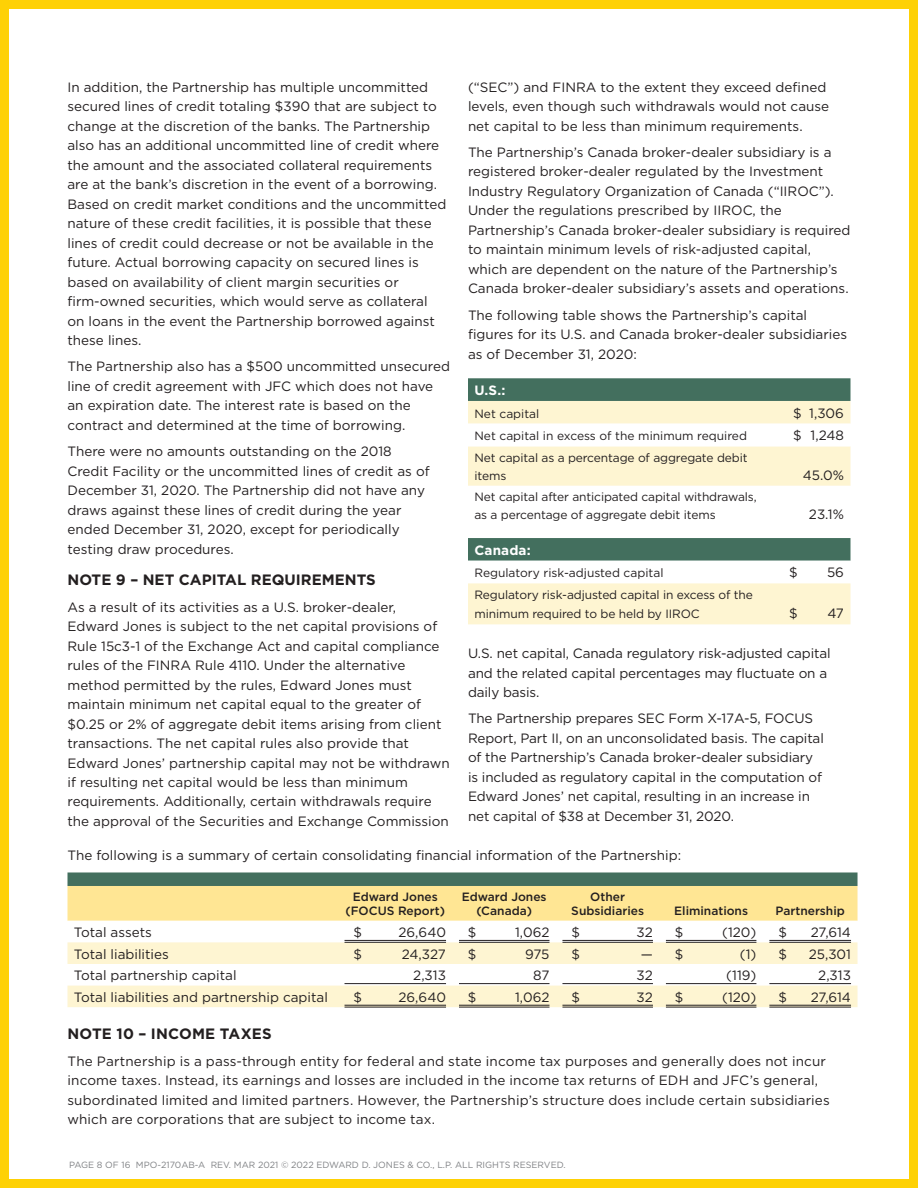
<style>
.page{position:relative;width:918px;height:1188px;background:#fff}
.page>*{position:absolute;margin:0;border:0;box-sizing:border-box;transform-origin:0 0}
.t1{font:700 15px "Gotham";color:#231f20}
.t2{font:13.5px/19.5px "Gotham";color:#231f20}
.t3{font:700 13.5px "Gotham";letter-spacing:.01em;color:#fff}
.t4{font:12px/18px "Gotham";letter-spacing:-.01em;color:#231f20}
.t5{font:500 12px/14.4px "Gotham";color:#231f20;text-align:center}
.t6{font:9px "Gotham";color:#808285}
</style>
<div class="page">
<div style="left:0;top:0;width:918px;height:1188px;border:9px solid #fed105"></div>
<svg style="left:68px;top:872px;width:790px;height:49px;background:#cbc587"></svg>
<svg style="left:344px;top:939px;width:507px;height:3px"></svg>
<svg style="left:68px;top:942px;width:790px;height:65px;fill:#fef5d2"></svg>
<hr style="left:345px;top:940px;width:101px;height:1px;background:#231f20">
<hr style="left:345px;top:942px;width:101px;height:1px;background:#231f20">
<hr style="left:459px;top:940px;width:91px;height:1px;background:#231f20">
<hr style="left:459px;top:942px;width:91px;height:1px;background:#231f20">
<hr style="left:562px;top:940px;width:91px;height:1px;background:#231f20">
<hr style="left:562px;top:942px;width:91px;height:1px;background:#231f20">
<hr style="left:666px;top:940px;width:90px;height:1px;background:#231f20">
<hr style="left:666px;top:942px;width:90px;height:1px;background:#231f20">
<hr style="left:769px;top:940px;width:82px;height:1px;background:#231f20">
<hr style="left:769px;top:942px;width:82px;height:1px;background:#231f20">
<hr style="left:345px;top:983px;width:101px;height:1px;background:#231f20">
<hr style="left:459px;top:983px;width:91px;height:1px;background:#231f20">
<hr style="left:562px;top:983px;width:91px;height:1px;background:#231f20">
<hr style="left:666px;top:983px;width:90px;height:1px;background:#231f20">
<hr style="left:769px;top:983px;width:82px;height:1px;background:#231f20">
<hr style="left:345px;top:1005px;width:101px;height:1px;background:#231f20">
<hr style="left:345px;top:1007px;width:101px;height:1px;background:#231f20">
<hr style="left:459px;top:1005px;width:91px;height:1px;background:#231f20">
<hr style="left:459px;top:1007px;width:91px;height:1px;background:#231f20">
<hr style="left:562px;top:1005px;width:91px;height:1px;background:#231f20">
<hr style="left:562px;top:1007px;width:91px;height:1px;background:#231f20">
<hr style="left:666px;top:1005px;width:90px;height:1px;background:#231f20">
<hr style="left:666px;top:1007px;width:90px;height:1px;background:#231f20">
<hr style="left:769px;top:1005px;width:82px;height:1px;background:#231f20">
<hr style="left:769px;top:1007px;width:82px;height:1px;background:#231f20">
<svg style="left:468px;top:378px;width:382px;height:108px"></svg>
<svg style="left:468px;top:538px;width:382px;height:86px"></svg>
<p class="t2" style="left:68px;top:77px;width:380px">In addition, the Partnership has multiple uncommitted secured lines of credit totaling $390 that are subject to change at the discretion of the banks. The Partnership also has an additional uncommitted line of credit where the amount and the associated collateral requirements are at the bank’s discretion in the event of a borrowing.<br>Based on credit market conditions and the uncommitted nature of these credit facilities, it is possible that these lines of credit could decrease or not be available in the future. Actual borrowing capacity on secured lines is based on availability of client margin securities or firm-owned securities, which would serve as collateral on loans in the event the Partnership borrowed against these lines.</p>
<p class="t2" style="left:68px;top:357px;width:384px">The Partnership also has a $500 uncommitted unsecured line of credit agreement with JFC which does not have an expiration date. The interest rate is based on the contract and determined at the time of borrowing.</p>
<p class="t2" style="left:68px;top:441px;width:364px">There were no amounts outstanding on the 2018<br>Credit Facility or the uncommitted lines of credit as of December 31, 2020. The Partnership did not have any draws against these lines of credit during the year ended December 31, 2020, except for periodically testing draw procedures.</p>
<p class="t1" style="left:68px;top:570px;width:310px">NOTE 9 – NET CAPITAL REQUIREMENTS</p>
<p class="t2" style="left:68px;top:597px;width:384px">As a result of its activities as a U.S. broker-dealer, Edward Jones is subject to the net capital provisions of Rule 15c3-1 of the Exchange Act and capital compliance rules of the FINRA Rule 4110. Under the alternative method permitted by the rules, Edward Jones must maintain minimum net capital equal to the greater of $0.25 or 2% of aggregate debit items arising from client transactions. The net capital rules also provide that Edward Jones’ partnership capital may not be withdrawn if resulting net capital would be less than minimum requirements. Additionally, certain withdrawals require the approval of the Securities and Exchange Commission</p>
<p class="t2" style="left:468px;top:77px;width:363px">(“SEC”) and FINRA to the extent they exceed defined levels, even though such withdrawals would not cause net capital to be less than minimum requirements.</p>
<p class="t2" style="left:468px;top:142px;width:384px">The Partnership’s Canada broker-dealer subsidiary is a registered broker-dealer regulated by the Investment Industry Regulatory Organization of Canada (“IIROC”).<br>Under the regulations prescribed by IIROC, the Partnership’s Canada broker-dealer subsidiary is required to maintain minimum levels of risk-adjusted capital, which are dependent on the nature of the Partnership’s Canada broker-dealer subsidiary’s assets and operations.</p>
<p class="t2" style="left:468px;top:305px;width:381px">The following table shows the Partnership’s capital figures for its U.S. and Canada broker-dealer subsidiaries as of December 31, 2020:</p>
<p class="t3" style="left:474px;top:381px;width:32px">U.S.:</p>
<p class="t4" style="left:474px;top:404px;width:66px">Net capital</p>
<p class="t2" style="left:793px;top:403px;width:52px">$ 1,306</p>
<p class="t4" style="left:474px;top:427px;width:274px">Net capital in excess of the minimum required</p>
<p class="t2" style="left:793px;top:426px;width:52px">$ 1,248</p>
<p class="t4" style="left:474px;top:448px;width:275px">Net capital as a percentage of aggregate debit items</p>
<p class="t2" style="left:803px;top:465px;width:43px">45.0%</p>
<p class="t4" style="left:474px;top:488px;width:284px">Net capital after anticipated capital withdrawals, as a percentage of aggregate debit items</p>
<p class="t2" style="left:809px;top:505px;width:37px">23.1%</p>
<p class="t3" style="left:474px;top:541px;width:58px">Canada:</p>
<p class="t4" style="left:474px;top:564px;width:191px">Regulatory risk-adjusted capital</p>
<p class="t2" style="left:789px;top:563px;width:10px">$</p>
<p class="t2" style="left:827px;top:563px;width:18px">56</p>
<p class="t4" style="left:474px;top:585px;width:280px;line-height:19.5px">Regulatory risk-adjusted capital in excess of the minimum required to be held by IIROC</p>
<p class="t2" style="left:789px;top:604px;width:10px">$</p>
<p class="t2" style="left:827px;top:604px;width:18px">47</p>
<p class="t2" style="left:468px;top:643px;width:364px">U.S. net capital, Canada regulatory risk-adjusted capital and the related capital percentages may fluctuate on a daily basis.</p>
<p class="t2" style="left:468px;top:709px;width:357px">The Partnership prepares SEC Form X-17A-5, FOCUS Report, Part II, on an unconsolidated basis. The capital of the Partnership’s Canada broker-dealer subsidiary is included as regulatory capital in the computation of Edward Jones’ net capital, resulting in an increase in net capital of $38 at December 31, 2020.</p>
<p class="t2" style="left:68px;top:845px;width:615px">The following is a summary of certain consolidating financial information of the Partnership:</p>
<p class="t5" style="left:346px;top:889px;width:101px">Edward Jones (FOCUS Report)</p>
<p class="t5" style="left:462px;top:889px;width:86px">Edward Jones (Canada)</p>
<p class="t5" style="left:571px;top:889px;width:74px">Other<br>Subsidiaries</p>
<p class="t5" style="left:674px;top:904px;width:75px">Eliminations</p>
<p class="t5" style="left:776px;top:904px;width:71px">Partnership</p>
<p class="t2" style="left:74px;top:922px;width:79px">Total assets</p>
<p class="t2" style="left:354px;top:922px;width:10px">$</p>
<p class="t2" style="left:398px;top:922px;width:49px">26,640</p>
<p class="t2" style="left:468px;top:922px;width:10px">$</p>
<p class="t2" style="left:515px;top:922px;width:36px">1,062</p>
<p class="t2" style="left:571px;top:922px;width:10px">$</p>
<p class="t2" style="left:637px;top:922px;width:18px">32</p>
<p class="t2" style="left:675px;top:922px;width:10px">$</p>
<p class="t2" style="left:722px;top:922px;width:36px">(120)</p>
<p class="t2" style="left:778px;top:922px;width:10px">$</p>
<p class="t2" style="left:811px;top:922px;width:42px">27,614</p>
<p class="t2" style="left:74px;top:944px;width:96px">Total liabilities</p>
<p class="t2" style="left:354px;top:944px;width:10px">$</p>
<p class="t2" style="left:402px;top:944px;width:46px">24,327</p>
<p class="t2" style="left:468px;top:944px;width:10px">$</p>
<p class="t2" style="left:525px;top:944px;width:26px">975</p>
<p class="t2" style="left:571px;top:944px;width:10px">$</p>
<p class="t2" style="left:641px;top:944px;width:44px">— $</p>
<p class="t2" style="left:740px;top:944px;width:49px">(1) $</p>
<p class="t2" style="left:809px;top:944px;width:44px">25,301</p>
<p class="t2" style="left:74px;top:965px;width:164px">Total partnership capital</p>
<p class="t2" style="left:413px;top:965px;width:34px">2,313</p>
<p class="t2" style="left:533px;top:965px;width:18px">87</p>
<p class="t2" style="left:637px;top:965px;width:18px">32</p>
<p class="t2" style="left:726px;top:965px;width:32px">(119)</p>
<p class="t2" style="left:818px;top:965px;width:34px">2,313</p>
<p class="t2" style="left:74px;top:987px;width:256px">Total liabilities and partnership capital</p>
<p class="t2" style="left:354px;top:987px;width:10px">$</p>
<p class="t2" style="left:398px;top:987px;width:49px">26,640</p>
<p class="t2" style="left:468px;top:987px;width:10px">$</p>
<p class="t2" style="left:515px;top:987px;width:36px">1,062</p>
<p class="t2" style="left:571px;top:987px;width:10px">$</p>
<p class="t2" style="left:637px;top:987px;width:18px">32</p>
<p class="t2" style="left:675px;top:987px;width:10px">$</p>
<p class="t2" style="left:722px;top:987px;width:36px">(120)</p>
<p class="t2" style="left:778px;top:987px;width:10px">$</p>
<p class="t2" style="left:811px;top:987px;width:42px">27,614</p>
<p class="t1" style="left:68px;top:1024px;width:206px">NOTE 10 – INCOME TAXES</p>
<p class="t2" style="left:68px;top:1051px;width:764px">The Partnership is a pass-through entity for federal and state income tax purposes and generally does not incur income taxes. Instead, its earnings and losses are included in the income tax returns of EDH and JFC’s general, subordinated limited and limited partners. However, the Partnership’s structure does include certain subsidiaries which are corporations that are subject to income tax.</p>
<p class="t6" style="left:69px;top:1159px;width:498px">PAGE 8 OF 16 MPO-2170AB-A REV. MAR 2021 © 2022 EDWARD D. JONES &amp; CO., L.P. ALL RIGHTS RESERVED.</p>
</div>
